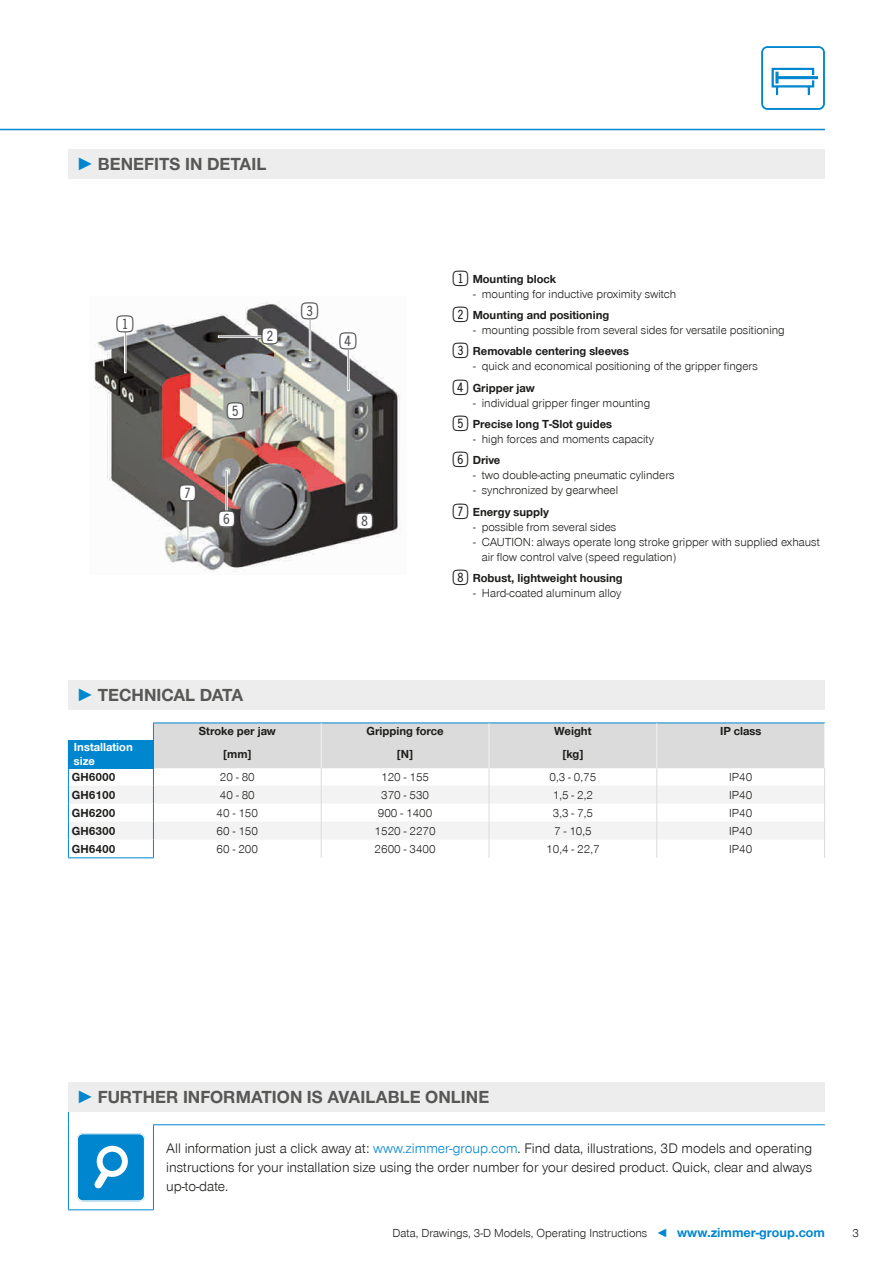
<style>
.page{position:relative;width:893px;height:1263px;background:#fff}
.page>*{position:absolute;margin:0;border:0;box-sizing:border-box;transform-origin:0 0}
.t1{font:28.2px "Double Digits Super Square";color:#4f4e52}
.t2{font:700 18px "Zimmer Group Sans Global";color:#575756}
.CB_AF_Fließtext_9_5{font:300 14.25px/19.2px "Zimmer Group Sans Global";color:#1d1d1b;text-align:justify}
.CB_AF_Seitenzahl_rec{font:300 12px/15px "Zimmer Group Sans Global";color:#1d1d1b}
.CB_AF_Fußnote_zentri{font:700 12px "Zimmer Group Sans Global";color:#1d1d1b}
.CB_AF_Fußnote_zentri-2{font:300 12px "Zimmer Group Sans Global";color:#1d1d1b}
.CB_AF_Seitenzahl_lin{font:700 12px "Zimmer Group Sans Global";color:#1d1d1b}
.CB_AF_Tabellentext_B{font:700 12px/13.5px "Zimmer Group Sans Global";color:#fff}
.s1{font-family:"Zimmer Group Sans";color:#0086ce}
.s2{font-family:"Double Digits Super Square";font-weight:400;font-size:25.5px}
.s3{color:#0086ce}
.s4{font-weight:700;font-size:13.5px;color:#0086ce}
</style>
<div class="page">
<svg style="left:761px;top:46px;width:64px;height:64px"></svg>
<img style="left:94px;top:301px;width:307px;height:271px">
<div style="left:116px;top:419px;width:41px;height:73px;background:#60605c"></div>
<div style="left:124px;top:331px;width:2px;height:42px;border:1px solid #fff"></div>
<div style="left:117px;top:316px;width:16px;height:15px;background:#fff;border-radius:50%"></div>
<div style="left:227px;top:403px;width:16px;height:16px;background:#fff;border-radius:50%"></div>
<div style="left:219px;top:511px;width:15px;height:16px;background:#fff;border-radius:50%"></div>
<div style="left:187px;top:500px;width:2px;height:42px;border:1px solid #fff"></div>
<div style="left:180px;top:485px;width:16px;height:15px;background:#fff;border-radius:50%"></div>
<div style="left:262px;top:328px;width:16px;height:16px;background:#fff;border-radius:4px"></div>
<div style="left:309px;top:319px;width:2px;height:42px;border:1px solid #fff"></div>
<div style="left:302px;top:303px;width:16px;height:16px;background:#fff;border-radius:50%"></div>
<div style="left:347px;top:349px;width:2px;height:42px;border:1px solid #fff"></div>
<div style="left:340px;top:333px;width:16px;height:16px;background:#fff;border-radius:50%"></div>
<div style="left:357px;top:513px;width:15px;height:16px;background:#fff;border-radius:50%"></div>
<hr style="left:0;top:129px;width:825px;height:1px;background:#0086ce">
<div style="left:68px;top:149px;width:757px;height:30px;background:#ededed"></div>
<div style="left:68px;top:680px;width:757px;height:30px;background:#ededed"></div>
<hr style="left:153px;top:722px;width:168px;height:1px;background:#0086ce">
<hr style="left:321px;top:722px;width:168px;height:1px;background:#0086ce">
<hr style="left:489px;top:722px;width:168px;height:1px;background:#0086ce">
<hr style="left:657px;top:722px;width:168px;height:1px;background:#0086ce">
<svg style="left:68px;top:723px;width:757px;height:135px"></svg>
<hr style="left:68px;top:768px;width:86px;height:1px;background:#0086ce">
<div style="left:68px;top:1082px;width:757px;height:30px;background:#ededed"></div>
<hr style="left:153px;top:1124px;width:672px;height:1px;background:#0086ce">
<svg style="left:68px;top:1112px;width:1px;height:13px"></svg>
<hr style="left:68px;top:1125px;width:1px;height:84px;background:#0086ce">
<hr style="left:153px;top:1125px;width:1px;height:84px;background:#0086ce">
<hr style="left:68px;top:1209px;width:86px;height:1px;background:#0086ce">
<div style="left:77px;top:1133px;width:68px;height:68px;background:#0086ce;border-radius:6px"></div>
<svg style="left:94px;top:1145px;width:34px;height:44px"></svg>
<div style="left:77px;top:1133px;width:68px;height:68px;border:1px solid #fff;border-radius:5px"></div>
<p class="t2" style="left:77px;top:153px;width:191px"><span class="s1">►</span> BENEFITS IN DETAIL</p>
<p class="t1" style="left:116px;top:311px;width:23px">1</p>
<p class="t1" style="left:262px;top:324px;width:23px">2</p>
<p class="t1" style="left:227px;top:399px;width:23px">5</p>
<p class="t1" style="left:301px;top:299px;width:23px">3</p>
<p class="t1" style="left:340px;top:329px;width:23px">4</p>
<p class="t1" style="left:179px;top:481px;width:23px">7</p>
<p class="t1" style="left:218px;top:507px;width:23px">6</p>
<p class="t1" style="left:356px;top:509px;width:23px">8</p>
<p class="CB_AF_Fußnote_zentri" style="left:453px;top:271px;width:105px"><span class="s2">1</span>Mounting block</p>
<p class="CB_AF_Seitenzahl_rec" style="left:473px;top:286px;width:204px">- mounting for inductive proximity switch</p>
<p class="CB_AF_Fußnote_zentri" style="left:453px;top:308px;width:158px"><span class="s2">2</span>Mounting and positioning</p>
<p class="CB_AF_Seitenzahl_rec" style="left:473px;top:322px;width:313px">- mounting possible from several sides for versatile positioning</p>
<p class="CB_AF_Fußnote_zentri" style="left:453px;top:344px;width:178px"><span class="s2">3</span>Removable centering sleeves</p>
<p class="CB_AF_Seitenzahl_rec" style="left:473px;top:359px;width:286px">- quick and economical positioning of the gripper fingers</p>
<p class="CB_AF_Fußnote_zentri" style="left:453px;top:380px;width:83px"><span class="s2">4</span>Gripper jaw</p>
<p class="CB_AF_Seitenzahl_rec" style="left:473px;top:395px;width:178px">- individual gripper finger mounting</p>
<p class="CB_AF_Fußnote_zentri" style="left:453px;top:417px;width:161px"><span class="s2">5</span>Precise long T-Slot guides</p>
<p class="CB_AF_Seitenzahl_rec" style="left:473px;top:431px;width:182px">- high forces and moments capacity</p>
<p class="CB_AF_Fußnote_zentri" style="left:453px;top:453px;width:49px"><span class="s2">6</span>Drive</p>
<p class="CB_AF_Seitenzahl_rec" style="left:473px;top:468px;width:203px">- two double-acting pneumatic cylinders</p>
<p class="CB_AF_Seitenzahl_rec" style="left:473px;top:483px;width:146px">- synchronized by gearwheel</p>
<p class="CB_AF_Fußnote_zentri" style="left:453px;top:505px;width:98px"><span class="s2">7</span>Energy supply</p>
<p class="CB_AF_Seitenzahl_rec" style="left:473px;top:519px;width:145px">- possible from several sides</p>
<p class="CB_AF_Seitenzahl_rec" style="left:482px;top:534px;width:340px;text-indent:-9px">- CAUTION: always operate long stroke gripper with supplied exhaust air flow control valve (speed regulation)</p>
<p class="CB_AF_Fußnote_zentri" style="left:453px;top:571px;width:171px"><span class="s2">8</span>Robust, lightweight housing</p>
<p class="CB_AF_Seitenzahl_rec" style="left:473px;top:586px;width:150px">- Hard-coated aluminum alloy</p>
<p class="t2" style="left:77px;top:684px;width:168px"><span class="s1">►</span> TECHNICAL DATA</p>
<p class="CB_AF_Fußnote_zentri" style="left:199px;top:724px;width:79px">Stroke per jaw</p>
<p class="CB_AF_Fußnote_zentri" style="left:367px;top:724px;width:79px">Gripping force</p>
<p class="CB_AF_Fußnote_zentri" style="left:554px;top:724px;width:39px">Weight</p>
<p class="CB_AF_Fußnote_zentri" style="left:720px;top:724px;width:43px">IP class</p>
<p class="CB_AF_Tabellentext_B" style="left:74px;top:740px;width:60px">Installation size</p>
<p class="CB_AF_Fußnote_zentri" style="left:223px;top:747px;width:29px">[mm]</p>
<p class="CB_AF_Fußnote_zentri" style="left:397px;top:747px;width:17px">[N]</p>
<p class="CB_AF_Fußnote_zentri" style="left:563px;top:747px;width:22px">[kg]</p>
<p class="CB_AF_Seitenzahl_lin" style="left:72px;top:770px;width:45px">GH6000</p>
<p class="CB_AF_Fußnote_zentri-2" style="left:220px;top:770px;width:36px">20 - 80</p>
<p class="CB_AF_Fußnote_zentri-2" style="left:381px;top:770px;width:50px">120 - 155</p>
<p class="CB_AF_Fußnote_zentri-2" style="left:549px;top:770px;width:48px">0,3 - 0,75</p>
<p class="CB_AF_Fußnote_zentri-2" style="left:729px;top:770px;width:25px">IP40</p>
<p class="CB_AF_Seitenzahl_lin" style="left:72px;top:787px;width:45px">GH6100</p>
<p class="CB_AF_Fußnote_zentri-2" style="left:220px;top:787px;width:36px">40 - 80</p>
<p class="CB_AF_Fußnote_zentri-2" style="left:381px;top:787px;width:50px">370 - 530</p>
<p class="CB_AF_Fußnote_zentri-2" style="left:553px;top:787px;width:42px">1,5 - 2,2</p>
<p class="CB_AF_Fußnote_zentri-2" style="left:729px;top:787px;width:25px">IP40</p>
<p class="CB_AF_Seitenzahl_lin" style="left:72px;top:805px;width:45px">GH6200</p>
<p class="CB_AF_Fußnote_zentri-2" style="left:217px;top:805px;width:43px">40 - 150</p>
<p class="CB_AF_Fußnote_zentri-2" style="left:378px;top:805px;width:56px">900 - 1400</p>
<p class="CB_AF_Fußnote_zentri-2" style="left:553px;top:805px;width:42px">3,3 - 7,5</p>
<p class="CB_AF_Fußnote_zentri-2" style="left:729px;top:805px;width:25px">IP40</p>
<p class="CB_AF_Seitenzahl_lin" style="left:72px;top:823px;width:45px">GH6300</p>
<p class="CB_AF_Fußnote_zentri-2" style="left:217px;top:823px;width:43px">60 - 150</p>
<p class="CB_AF_Fußnote_zentri-2" style="left:375px;top:823px;width:63px">1520 - 2270</p>
<p class="CB_AF_Fußnote_zentri-2" style="left:554px;top:823px;width:39px">7 - 10,5</p>
<p class="CB_AF_Fußnote_zentri-2" style="left:729px;top:823px;width:25px">IP40</p>
<p class="CB_AF_Seitenzahl_lin" style="left:72px;top:841px;width:45px">GH6400</p>
<p class="CB_AF_Fußnote_zentri-2" style="left:217px;top:841px;width:43px">60 - 200</p>
<p class="CB_AF_Fußnote_zentri-2" style="left:375px;top:841px;width:63px">2600 - 3400</p>
<p class="CB_AF_Fußnote_zentri-2" style="left:546px;top:841px;width:55px">10,4 - 22,7</p>
<p class="CB_AF_Fußnote_zentri-2" style="left:729px;top:841px;width:25px">IP40</p>
<p class="t2" style="left:77px;top:1086px;width:414px"><span class="s1">►</span> FURTHER INFORMATION IS AVAILABLE ONLINE</p>
<p class="CB_AF_Fließtext_9_5" style="left:166px;top:1138px;width:647px">All information just a click away at: <span class="s3">www.zimmer-group.com</span>. Find data, illustrations, 3D models and operating instructions for your installation size using the order number for your desired product. Quick, clear and always up-to-date.</p>
<p class="CB_AF_Seitenzahl_rec" style="left:392px;top:1225px;width:434px">Data, Drawings, 3-D Models, Operating Instructions <span class="s3">◄</span> <span class="s4">www.zimmer-group.com</span></p>
<p class="CB_AF_Seitenzahl_rec" style="left:852px;top:1225px;width:8px">3</p>
</div>
